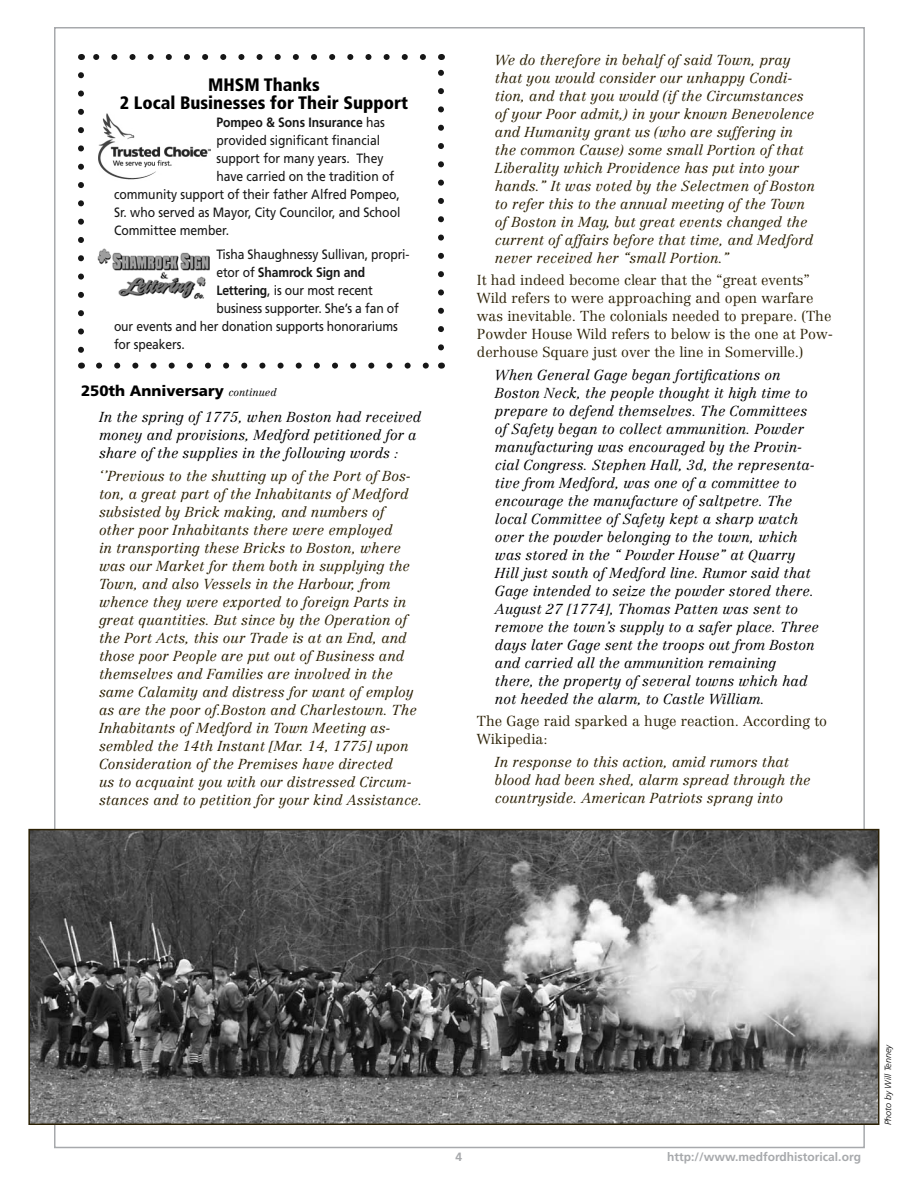
<style>
.page{position:relative;width:918px;height:1188px;background:#fff}
.page>*{position:absolute;margin:0;border:0;box-sizing:border-box;transform-origin:0 0}
.t1{font:900 condensed 18px/18px "Frutiger";color:#000;text-align:center}
.t2{font:900 15px "Frutiger";color:#000}
.t3{font:italic 300 14.25px/18px "Centennial";color:#2c2105}
.t4{font:italic 300 14.25px/18px "Centennial";color:#000}
.t5{font:300 14.25px/18px "Centennial";color:#2c2105}
.t6{font:13.5px "Frutiger";letter-spacing:-.005em;color:#171717;scale:.9 1}
.t7{font:700 13.5px "Frutiger";letter-spacing:-.005em;color:#171717;scale:.9 1}
.t8{font:700 12px "Frutiger";color:#a7a9ac}
.t9{font:italic 300 9px "Frutiger";color:#000}
.s1{font-weight:400}
.s2{font-weight:700}
.s3{font-family:"Centennial";font-weight:300;font-style:italic;font-size:10.5px}
</style>
<div class="page">
<svg style="left:78px;top:75px;width:6px;height:278px"></svg>
<svg style="left:99px;top:363px;width:330px;height:6px"></svg>
<svg style="left:438px;top:69px;width:6px;height:278px"></svg>
<svg style="left:93px;top:54px;width:330px;height:6px"></svg>
<img style="left:31px;top:832px;width:845px;height:290px">
<div style="left:28px;top:829px;width:851px;height:296px;border:2px solid #2c2105"></div>
<img style="left:98px;top:113px;width:113px;height:67px">
<img style="left:98px;top:248px;width:112px;height:51px">
<p class="t1" style="left:120px;top:76px;width:290px">MHSM Thanks<br>2 Local Businesses for Their Support</p>
<p class="t7" style="left:216px;top:115px;width:189px">Pompeo &amp; Sons Insurance <span class="s1">has</span></p>
<p class="t6" style="left:216px;top:133px;width:183px">provided significant financial</p>
<p class="t6" style="left:216px;top:151px;width:187px">support for many years. They</p>
<p class="t6" style="left:216px;top:169px;width:199px">have carried on the tradition of</p>
<p class="t6" style="left:114px;top:187px;width:319px">community support of their father Alfred Pompeo,</p>
<p class="t6" style="left:114px;top:205px;width:320px">Sr. who served as Mayor, City Councilor, and School</p>
<p class="t6" style="left:114px;top:223px;width:129px">Committee member.</p>
<p class="t6" style="left:216px;top:247px;width:216px">Tisha Shaughnessy Sullivan, propri-</p>
<p class="t7" style="left:216px;top:265px;width:167px"><span class="s1">etor of</span> Shamrock Sign and</p>
<p class="t6" style="left:216px;top:283px;width:176px"><span class="s2">Lettering</span>, is our most recent</p>
<p class="t6" style="left:216px;top:301px;width:204px">business supporter. She’s a fan of</p>
<p class="t6" style="left:114px;top:319px;width:317px">our events and her donation supports honorariums</p>
<p class="t6" style="left:114px;top:337px;width:80px">for speakers.</p>
<p class="t2" style="left:81px;top:382px;width:197px">250th Anniversary <span class="s3">continued</span></p>
<p class="t4" style="left:99px;top:408px;width:324px">In the spring of 1775, when Boston had received money and provisions, Medford petitioned for a share of the supplies in the following words :</p>
<p class="t3" style="left:99px;top:467px;width:325px">‘’Previous to the shutting up of the Port of Bos&shy;ton, a great part of the Inhabitants of Medford subsisted by Brick making, and numbers of other poor Inhabitants there were employed<br>in transporting these Bricks to Boston, where was our Market for them both in supplying the Town, and also Vessels in the Harbour, from whence they were exported to foreign Parts in great quantities. But since by the Operation of the Port Acts, this our Trade is at an End, and those poor People are put out of Business and themselves and Families are involved in the same Calamity and distress for want of employ as are the poor of.Boston and Charlestown. The Inhabitants of Medford in Town Meeting as&shy;sembled the 14th Instant [Mar. 14, 1775] upon Consideration of the Premises have directed<br>us to acquaint you with our distressed Circum&shy;stances and to petition for your kind Assistance.</p>
<p class="t3" style="left:495px;top:51px;width:322px">We do therefore in behalf of said Town, pray that you would consider our unhappy Condi&shy;tion, and that you would (if the Circumstances of your Poor admit,) in your known Benevolence and Humanity grant us (who are suffering in the common Cause) some small Portion of that Liberality which Providence has put into your hands.” It was voted by the Selectmen of Boston to refer this to the annual meeting of the Town of Boston in May, but great events changed the current of affairs before that time, and Medford never received her “small Portion.”</p>
<p class="t5" style="left:477px;top:271px;width:358px">It had indeed become clear that the “great events” Wild refers to were approaching and open warfare was inevitable. The colonials needed to prepare. (The Powder House Wild refers to below is the one at Pow&shy;derhouse Square just over the line in Somerville.)</p>
<p class="t4" style="left:495px;top:366px;width:325px">When General Gage began fortifications on Boston Neck, the people thought it high time to prepare to defend themselves. The Committees of Safety began to collect ammunition. Powder manufacturing was encouraged by the Provin&shy;cial Congress. Stephen Hall, 3d, the representa&shy;tive from Medford, was one of a committee to encourage the manufacture of saltpetre. The local Committee of Safety kept a sharp watch over the powder belonging to the town, which was stored in the “ Powder House” at Quarry Hill just south of Medford line. Rumor said that Gage intended to seize the powder stored there.<br>August 27 [1774], Thomas Patten was sent to remove the town’s supply to a safer place. Three days later Gage sent the troops out from Boston and carried all the ammunition remaining<br>there, the property of several towns which had not heeded the alarm, to Castle William.</p>
<p class="t5" style="left:477px;top:712px;width:352px">The Gage raid sparked a huge reaction. According to<br>Wikipedia:</p>
<p class="t3" style="left:495px;top:753px;width:317px">In response to this action, amid rumors that blood had been shed, alarm spread through the countryside. American Patriots sprang into</p>
<p class="t8" style="left:456px;top:1150px;width:8px">4</p>
<p class="t8" style="left:667px;top:1150px;width:195px">http://www.medfordhistorical.org</p>
<p class="t9" style="left:883px;top:1125px;width:82px;rotate:-90deg">Photo by Will Tenney</p>
</div>
